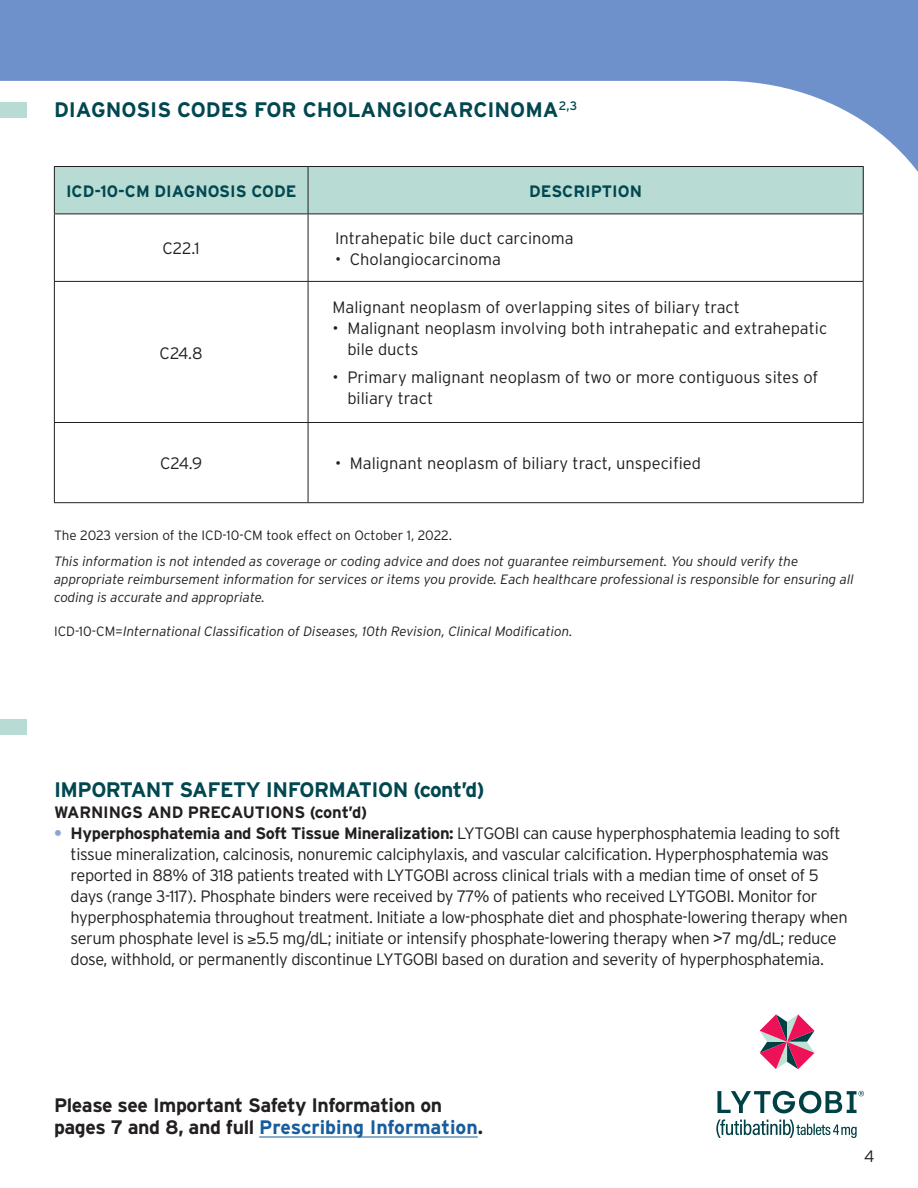
<style>
.page{position:relative;width:918px;height:1188px;background:#fff}
.page>*{position:absolute;margin:0;border:0;box-sizing:border-box;transform-origin:0 0}
.t1{font:700 21px "Interstate";color:#004750}
.t2{font:700 21px "Interstate";letter-spacing:-.025em;color:#004750}
.t3{font:700 19.5px/22.5px "Interstate";letter-spacing:-.02em;color:#231f20}
.t4{font:300 16.5px/21px "Interstate";letter-spacing:-.025em;color:#231f20}
.t5{font:300 16.5px/21px "Interstate";color:#231f20}
.t6{font:700 16.5px "Interstate";color:#004750}
.t7{font:700 16.5px "Interstate";letter-spacing:-.01em;color:#231f20}
.Body{font:italic 300 13.5px/18px "Interstate";color:#231f20}
.t8{font:300 13.5px "Interstate";color:#231f20}
.s1{font-style:normal}
.s2{font-weight:700;color:#8ca4d4}
.s3{font-weight:700}
.s4{font-family:"Arial";font-weight:400}
.s5{color:#175d9e}
</style>
<div class="page">
<svg style="left:716px;top:1091px;width:148px;height:47px"></svg>
<svg style="left:760px;top:1014px;width:54px;height:55px"></svg>
<svg style="left:0;top:0;width:918px;height:218px"></svg>
<div style="left:0;top:103px;width:27px;height:15px;background:#b8dbd3"></div>
<div style="left:0;top:719px;width:27px;height:15px;background:#b8dbd3"></div>
<div style="left:54px;top:167px;width:254px;height:47px;background:#b8dbd3"></div>
<div style="left:308px;top:167px;width:555px;height:47px;background:#b8dbd3"></div>
<hr style="left:54px;top:166px;width:254px;height:1px;background:#231f20">
<hr style="left:54px;top:167px;width:1px;height:47px;background:#231f20">
<hr style="left:308px;top:166px;width:556px;height:1px;background:#231f20">
<hr style="left:308px;top:167px;width:1px;height:47px;background:#231f20">
<hr style="left:863px;top:167px;width:1px;height:47px;background:#231f20">
<hr style="left:54px;top:214px;width:254px;height:1px;background:#231f20">
<hr style="left:54px;top:214px;width:1px;height:67px;background:#231f20">
<hr style="left:308px;top:214px;width:556px;height:1px;background:#231f20">
<hr style="left:308px;top:214px;width:1px;height:67px;background:#231f20">
<hr style="left:863px;top:214px;width:1px;height:67px;background:#231f20">
<hr style="left:54px;top:281px;width:254px;height:1px;background:#231f20">
<hr style="left:54px;top:282px;width:1px;height:140px;background:#231f20">
<hr style="left:308px;top:281px;width:556px;height:1px;background:#231f20">
<hr style="left:308px;top:282px;width:1px;height:140px;background:#231f20">
<hr style="left:863px;top:282px;width:1px;height:140px;background:#231f20">
<hr style="left:54px;top:422px;width:254px;height:1px;background:#231f20">
<hr style="left:54px;top:423px;width:1px;height:79px;background:#231f20">
<hr style="left:308px;top:422px;width:556px;height:1px;background:#231f20">
<hr style="left:308px;top:423px;width:1px;height:79px;background:#231f20">
<hr style="left:863px;top:423px;width:1px;height:79px;background:#231f20">
<hr style="left:54px;top:502px;width:254px;height:1px;background:#231f20">
<hr style="left:308px;top:502px;width:556px;height:1px;background:#231f20">
<hr style="left:259px;top:1137px;width:219px;height:1px;background:#175d9e">
<p class="t1" style="left:54px;top:98px;width:525px">DIAGNOSIS CODES FOR CHOLANGIOCARCINOMA<sup>2,3</sup></p>
<p class="t6" style="left:66px;top:182px;width:232px">ICD-10-CM DIAGNOSIS CODE</p>
<p class="t6" style="left:529px;top:182px;width:114px">DESCRIPTION</p>
<p class="t4" style="left:163px;top:238px;width:39px">C22.1</p>
<p class="t4" style="left:160px;top:342px;width:45px">C24.8</p>
<p class="t5" style="left:335px;top:227px;width:240px">Intrahepatic bile duct carcinoma</p>
<p class="t5" style="left:335px;top:248px;width:167px">• Cholangiocarcinoma</p>
<p class="t5" style="left:333px;top:297px;width:409px">Malignant neoplasm of overlapping sites of biliary tract</p>
<p class="t5" style="left:347px;top:318px;width:481px;text-indent:-15px">• Malignant neoplasm involving both intrahepatic and extrahepatic bile ducts</p>
<p class="t5" style="left:347px;top:366px;width:472px;text-indent:-15px">• Primary malignant neoplasm of two or more contiguous sites of biliary tract</p>
<p class="t4" style="left:160px;top:453px;width:44px">C24.9</p>
<p class="t5" style="left:335px;top:453px;width:367px">• Malignant neoplasm of biliary tract, unspecified</p>
<p class="t8" style="left:54px;top:528px;width:400px">The 2023 version of the ICD-10-CM took effect on October 1, 2022.</p>
<p class="Body" style="left:54px;top:552px;width:801px">This information is not intended as coverage or coding advice and does not guarantee reimbursement. You should verify the appropriate reimbursement information for services or items you provide. Each healthcare professional is responsible for ensuring all coding is accurate and appropriate.</p>
<p class="Body" style="left:54px;top:622px;width:520px"><span class="s1">ICD-10-CM=</span>International Classification of Diseases, 10th Revision, Clinical Modification.</p>
<p class="t2" style="left:54px;top:778px;width:432px">IMPORTANT SAFETY INFORMATION (cont’d)</p>
<p class="t7" style="left:54px;top:803px;width:315px">WARNINGS AND PRECAUTIONS (cont’d)</p>
<p class="t4" style="left:71px;top:823px;width:779px;text-indent:-17px"><span class="s2">•</span> <span class="s3">Hyperphosphatemia and Soft Tissue Mineralization:</span> LYTGOBI can cause hyperphosphatemia leading to soft tissue mineralization, calcinosis, nonuremic calciphylaxis, and vascular calcification. Hyperphosphatemia was reported in 88% of 318 patients treated with LYTGOBI across clinical trials with a median time of onset of 5 days (range 3-117). Phosphate binders were received by 77% of patients who received LYTGOBI. Monitor for hyperphosphatemia throughout treatment. Initiate a low-phosphate diet and phosphate-lowering therapy when serum phosphate level is ≥5.5 mg/dL; initiate or intensify phosphate-lowering therapy when <span class="s4">&gt;</span>7 mg/dL; reduce dose, withhold, or permanently discontinue LYTGOBI based on duration and severity of hyperphosphatemia.</p>
<p class="t3" style="left:54px;top:1093px;width:431px">Please see Important Safety Information on pages 7 and 8, and full <span class="s5">Prescribing Information</span>.</p>
<p class="t4" style="left:864px;top:1146px;width:12px">4</p>
</div>
